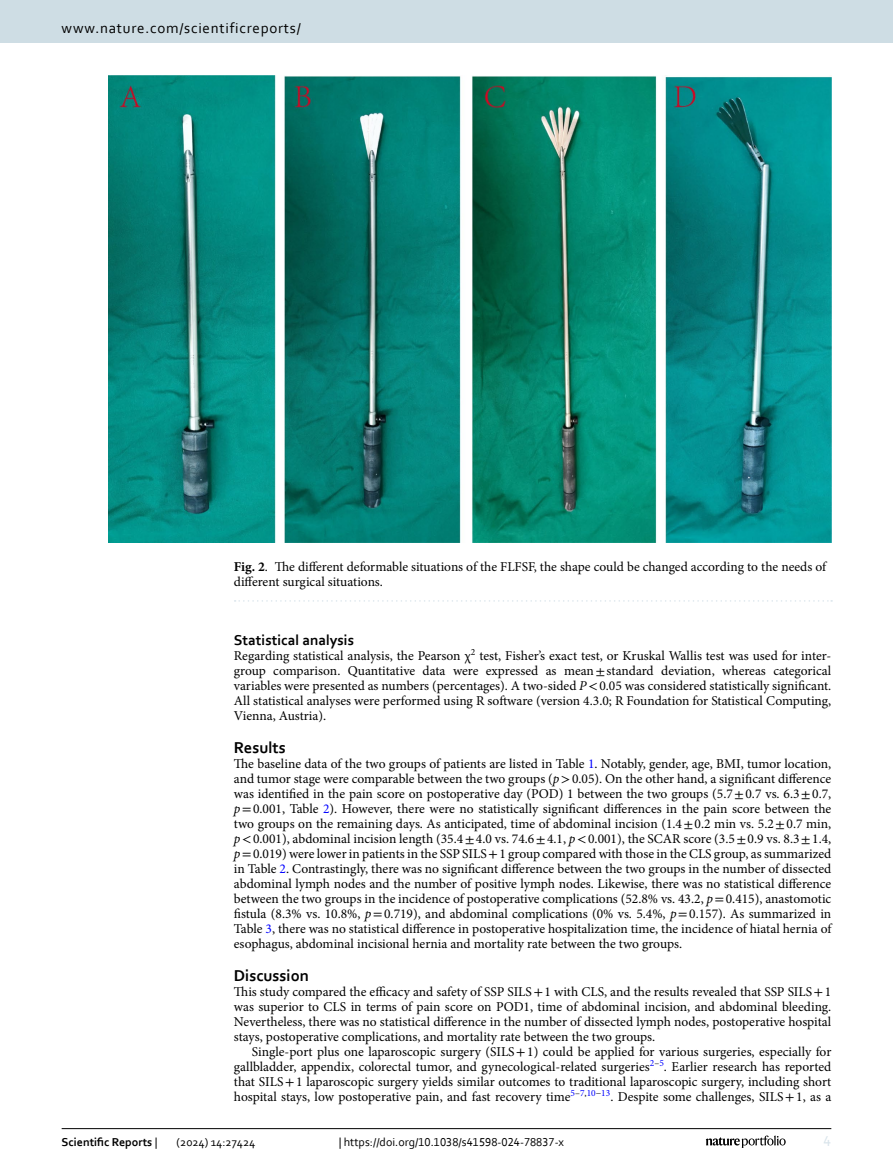
<style>
.page{position:relative;width:893px;height:1174px;background:#fff}
.page>*{position:absolute;margin:0;border:0;box-sizing:border-box;transform-origin:0 0}
.Head_1{font:700 16.5px "Corbel";color:#000}
.t1{font:15px "Corbel";letter-spacing:.05em;color:#000}
.Head_2{font:700 15px "Corbel";color:#000}
.t2{font:15px "Corbel";color:#d9e4eb}
.Body_Text{font:13.5px/15px "Minion Pro";color:#000;text-align:justify}
.Body_Text_Indent{font:13.5px/15px "Minion Pro";letter-spacing:-.005em;color:#000;text-align:justify}
.Figure_Caption{font:13.5px/15px "Minion Pro";color:#000}
.t3{font:12px "Corbel";color:#000}
.t4{font:700 12px "Corbel";color:#000}
.s1{font-weight:700}
.s2{font-family:"STIX"}
.s3{font-style:italic}
.s4{color:#00f}
.s5{font-weight:400}
</style>
<div class="page">
<img style="left:108px;top:76px;width:723px;height:467px">
<svg style="left:235px;top:600px;width:597px;height:1px"></svg>
<hr style="left:62px;top:1128px;width:769px;height:1px;background:#000">
<svg style="left:706px;top:1135px;width:80px;height:12px"></svg>
<div style="left:0;top:0;width:893px;height:43px;background:#cedde4"></div>
<p class="t1" style="left:62px;top:18px;width:241px">www.nature.com/scientificreports/</p>
<p class="Figure_Caption" style="left:234px;top:559px;width:594px"><span class="s1">Fig. 2</span>. The different deformable situations of the FLFSF, the shape could be changed according to the needs of different surgical situations.</p>
<p class="Head_2" style="left:234px;top:630px;width:122px">Statistical analysis</p>
<p class="Body_Text" style="left:234px;top:648px;width:599px">Regarding statistical analysis, the Pearson χ<sup>2</sup> test, Fisher’s exact test, or Kruskal Wallis test was used for inter&shy;group comparison. Quantitative data were expressed as mean<span class="s2">±</span>standard deviation, whereas categorical variables were presented as numbers (percentages). A two-sided <span class="s3">P</span><span class="s2">&lt;</span>0.05 was considered statistically significant.<br>All statistical analyses were performed using R software (version 4.3.0; R Foundation for Statistical Computing, Vienna, Austria).</p>
<p class="Head_1" style="left:234px;top:737px;width:53px">Results</p>
<p class="Body_Text" style="left:234px;top:756px;width:599px">The baseline data of the two groups of patients are listed in Table <span class="s4">1</span>. Notably, gender, age, BMI, tumor location, and tumor stage were comparable between the two groups (<span class="s3">p</span><span class="s2">&gt;</span>0.05). On the other hand, a significant difference was identified in the pain score on postoperative day (POD) 1 between the two groups (5.7<span class="s2">±</span>0.7 vs. 6.3<span class="s2">±</span>0.7, <span class="s3">p</span><span class="s2">=</span>0.001, Table <span class="s4">2</span>). However, there were no statistically significant differences in the pain score between the two groups on the remaining days. As anticipated, time of abdominal incision (1.4<span class="s2">±</span>0.2 min vs. 5.2<span class="s2">±</span>0.7 min, <span class="s3">p</span><span class="s2">&lt;</span>0.001), abdominal incision length (35.4<span class="s2">±</span>4.0 vs. 74.6<span class="s2">±</span>4.1, <span class="s3">p</span><span class="s2">&lt;</span>0.001), the SCAR score (3.5<span class="s2">±</span>0.9 vs. 8.3<span class="s2">±</span>1.4, <span class="s3">p</span><span class="s2">=</span>0.019) were lower in patients in the SSP SILS<span class="s2">+</span>1 group compared with those in the CLS group, as summarized in Table <span class="s4">2</span>. Contrastingly, there was no significant difference between the two groups in the number of dissected abdominal lymph nodes and the number of positive lymph nodes. Likewise, there was no statistical difference between the two groups in the incidence of postoperative complications (52.8% vs. 43.2, <span class="s3">p</span><span class="s2">=</span>0.415), anastomotic fistula (8.3% vs. 10.8%, <span class="s3">p</span><span class="s2">=</span>0.719), and abdominal complications (0% vs. 5.4%, <span class="s3">p</span><span class="s2">=</span>0.157). As summarized in Table <span class="s4">3</span>, there was no statistical difference in postoperative hospitalization time, the incidence of hiatal hernia of esophagus, abdominal incisional hernia and mortality rate between the two groups.</p>
<p class="Head_1" style="left:234px;top:965px;width:77px">Discussion</p>
<p class="Body_Text" style="left:234px;top:984px;width:599px">This study compared the efficacy and safety of SSP SILS<span class="s2">+</span>1 with CLS, and the results revealed that SSP SILS<span class="s2">+</span>1 was superior to CLS in terms of pain score on POD1, time of abdominal incision, and abdominal bleeding.<br>Nevertheless, there was no statistical difference in the number of dissected lymph nodes, postoperative hospital stays, postoperative complications, and mortality rate between the two groups.</p>
<p class="Body_Text_Indent" style="left:234px;top:1044px;width:599px;text-indent:18px">Single-port plus one laparoscopic surgery (SILS<span class="s2">+</span>1) could be applied for various surgeries, especially for gallbladder, appendix, colorectal tumor, and gynecological-related surgeries<sup>2</sup><sup>–</sup><sup>5</sup>. Earlier research has reported that SILS<span class="s2">+</span>1 laparoscopic surgery yields similar outcomes to traditional laparoscopic surgery, including short hospital stays, low postoperative pain, and fast recovery time<sup>5</sup><sup>–</sup><sup>7</sup><sup>,</sup><sup>10</sup><sup>−</sup><sup>13</sup>. Despite some challenges, SILS<span class="s2">+</span>1, as a</p>
<p class="t4" style="left:62px;top:1134px;width:97px">Scientific Reports <span class="s5">|</span></p>
<p class="t3" style="left:177px;top:1134px;width:80px">(2024) 14:27424</p>
<p class="t3" style="left:339px;top:1134px;width:227px">| https://doi.org/10.1038/s41598-024-78837-x</p>
<p class="t2" style="left:824px;top:1132px;width:9px">4</p>
</div>
